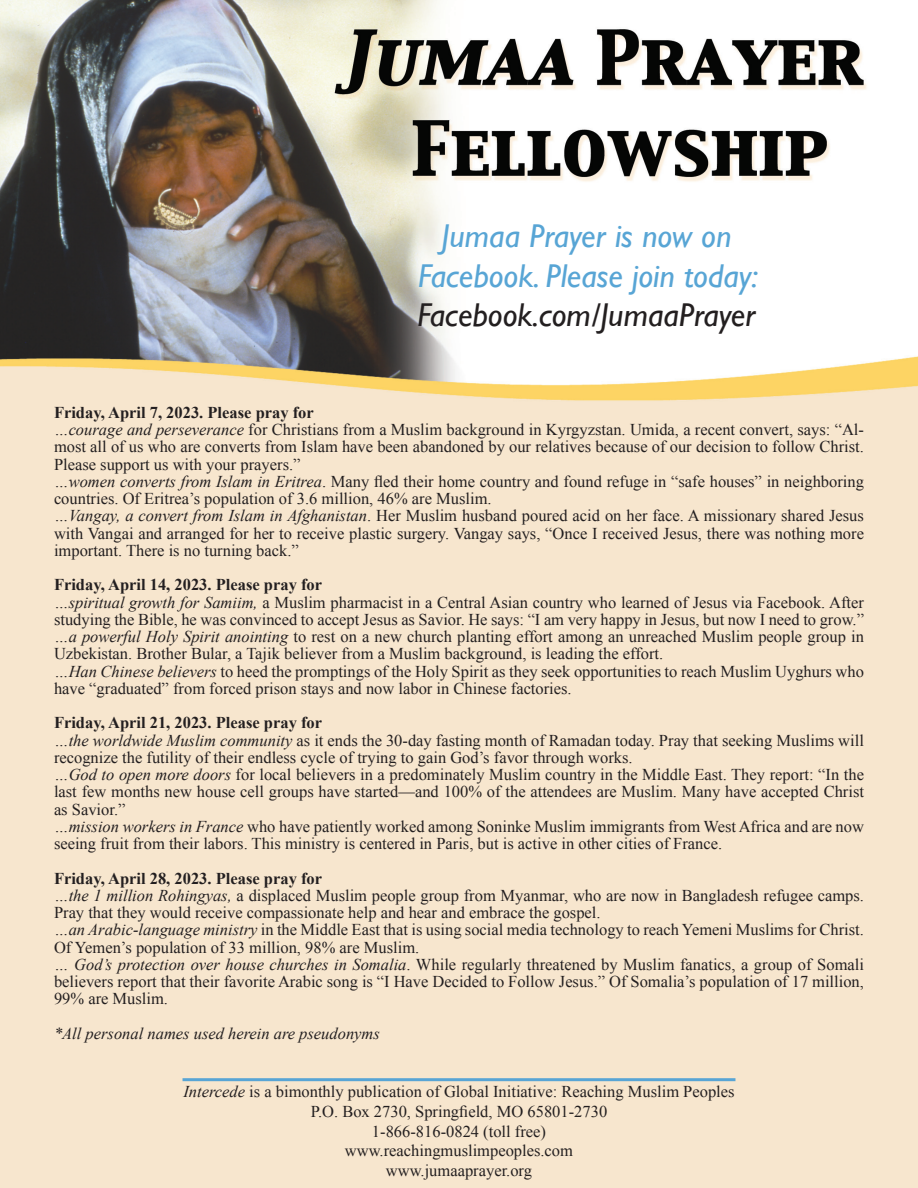
<style>
.page{position:relative;width:918px;height:1188px;background:#fff}
.page>*{position:absolute;margin:0;border:0;box-sizing:border-box;transform-origin:0 0}
.t1{font:italic 33px "Gill Sans";color:#58a5d5}
.t2{font:italic 33px "Gill Sans";color:#231f20}
.t3{font:16.5px/17.2px "Times New Roman";color:#231f20}
.t4{font:700 16.5px "Times New Roman";color:#231f20}
.t5{font:italic 16.5px "Times New Roman";color:#231f20}
.s1{font-style:italic}
</style>
<div class="page">
<img style="left:0;top:0;width:918px;height:1188px">
<hr style="left:183px;top:1078px;width:552px;height:3px;background:#58a5d5">
<p class="t1" style="left:441px;top:217px;width:291px">Jumaa Prayer is now on</p>
<p class="t1" style="left:418px;top:257px;width:341px">Facebook. Please join today:</p>
<p class="t2" style="left:417px;top:296px;width:340px">Facebook.com/JumaaPrayer</p>
<p class="t4" style="left:54px;top:401px;width:261px">Friday, April 7, 2023. Please pray for</p>
<p class="t3" style="left:54px;top:421px;width:812px;text-align:justify"><span class="s1">…courage and perseverance</span> for Christians from a Muslim background in Kyrgyzstan. Umida, a recent convert, says: “Al&shy;most all of us who are converts from Islam have been abandoned by our relatives because of our decision to follow Christ.<br>Please support us with your prayers.”</p>
<p class="t3" style="left:54px;top:473px;width:812px"><span class="s1">…women converts from Islam in Eritrea</span>. Many fled their home country and found refuge in “safe houses” in neighboring countries. Of Eritrea’s population of 3.6 million, 46% are Muslim.</p>
<p class="t3" style="left:54px;top:507px;width:812px;text-align:justify"><span class="s1">…Vangay, a convert from Islam in Afghanistan</span>. Her Muslim husband poured acid on her face. A missionary shared Jesus with Vangai and arranged for her to receive plastic surgery. Vangay says, “Once I received Jesus, there was nothing more important. There is no turning back.”</p>
<p class="t4" style="left:54px;top:573px;width:270px">Friday, April 14, 2023. Please pray for</p>
<p class="t3" style="left:54px;top:593px;width:812px"><span class="s1">…spiritual growth for Samiim,</span> a Muslim pharmacist in a Central Asian country who learned of Jesus via Facebook. After studying the Bible, he was convinced to accept Jesus as Savior. He says: “I am very happy in Jesus, but now I need to grow.”</p>
<p class="t3" style="left:54px;top:628px;width:811px"><span class="s1">…a powerful Holy Spirit anointing</span> to rest on a new church planting effort among an unreached Muslim people group in<br>Uzbekistan. Brother Bular, a Tajik believer from a Muslim background, is leading the effort.</p>
<p class="t3" style="left:54px;top:662px;width:812px"><span class="s1">…Han Chinese believers</span> to heed the promptings of the Holy Spirit as they seek opportunities to reach Muslim Uyghurs who have “graduated” from forced prison stays and now labor in Chinese factories.</p>
<p class="t4" style="left:54px;top:711px;width:270px">Friday, April 21, 2023. Please pray for</p>
<p class="t3" style="left:54px;top:731px;width:812px"><span class="s1">…the worldwide Muslim community</span> as it ends the 30-day fasting month of Ramadan today. Pray that seeking Muslims will recognize the futility of their endless cycle of trying to gain God’s favor through works.</p>
<p class="t3" style="left:54px;top:766px;width:812px;text-align:justify"><span class="s1">…God to open more doors</span> for local believers in a predominately Muslim country in the Middle East. They report: “In the last few months new house cell groups have started—and 100% of the attendees are Muslim. Many have accepted Christ as Savior.”</p>
<p class="t3" style="left:54px;top:818px;width:812px"><span class="s1">…mission workers in France</span> who have patiently worked among Soninke Muslim immigrants from West Africa and are now seeing fruit from their labors. This ministry is centered in Paris, but is active in other cities of France.</p>
<p class="t4" style="left:54px;top:867px;width:270px">Friday, April 28, 2023. Please pray for</p>
<p class="t3" style="left:54px;top:887px;width:812px"><span class="s1">…the 1 million Rohingyas,</span> a displaced Muslim people group from Myanmar, who are now in Bangladesh refugee camps.<br>Pray that they would receive compassionate help and hear and embrace the gospel.</p>
<p class="t3" style="left:54px;top:921px;width:812px"><span class="s1">…an Arabic-language ministry</span> in the Middle East that is using social media technology to reach Yemeni Muslims for Christ.<br>Of Yemen’s population of 33 million, 98% are Muslim.</p>
<p class="t3" style="left:54px;top:956px;width:812px;text-align:justify"><span class="s1">… God’s protection over house churches in Somalia</span>. While regularly threatened by Muslim fanatics, a group of Somali believers report that their favorite Arabic song is “I Have Decided to Follow Jesus.” Of Somalia’s population of 17 million, 99% are Muslim.</p>
<p class="t5" style="left:54px;top:1022px;width:327px">*All personal names used herein are pseudonyms</p>
<p class="t3" style="left:183px;top:1083px;width:553px"><span class="s1">Intercede</span> is a bimonthly publication of Global Initiative: Reaching Muslim Peoples</p>
<p class="t3" style="left:311px;top:1102px;width:298px">P.O. Box 2730, Springfield, MO 65801-2730</p>
<p class="t3" style="left:372px;top:1122px;width:176px">1-866-816-0824 (toll free)</p>
<p class="t3" style="left:345px;top:1142px;width:230px">www.reachingmuslimpeoples.com</p>
<p class="t3" style="left:386px;top:1162px;width:148px">www.jumaaprayer.org</p>
</div>
